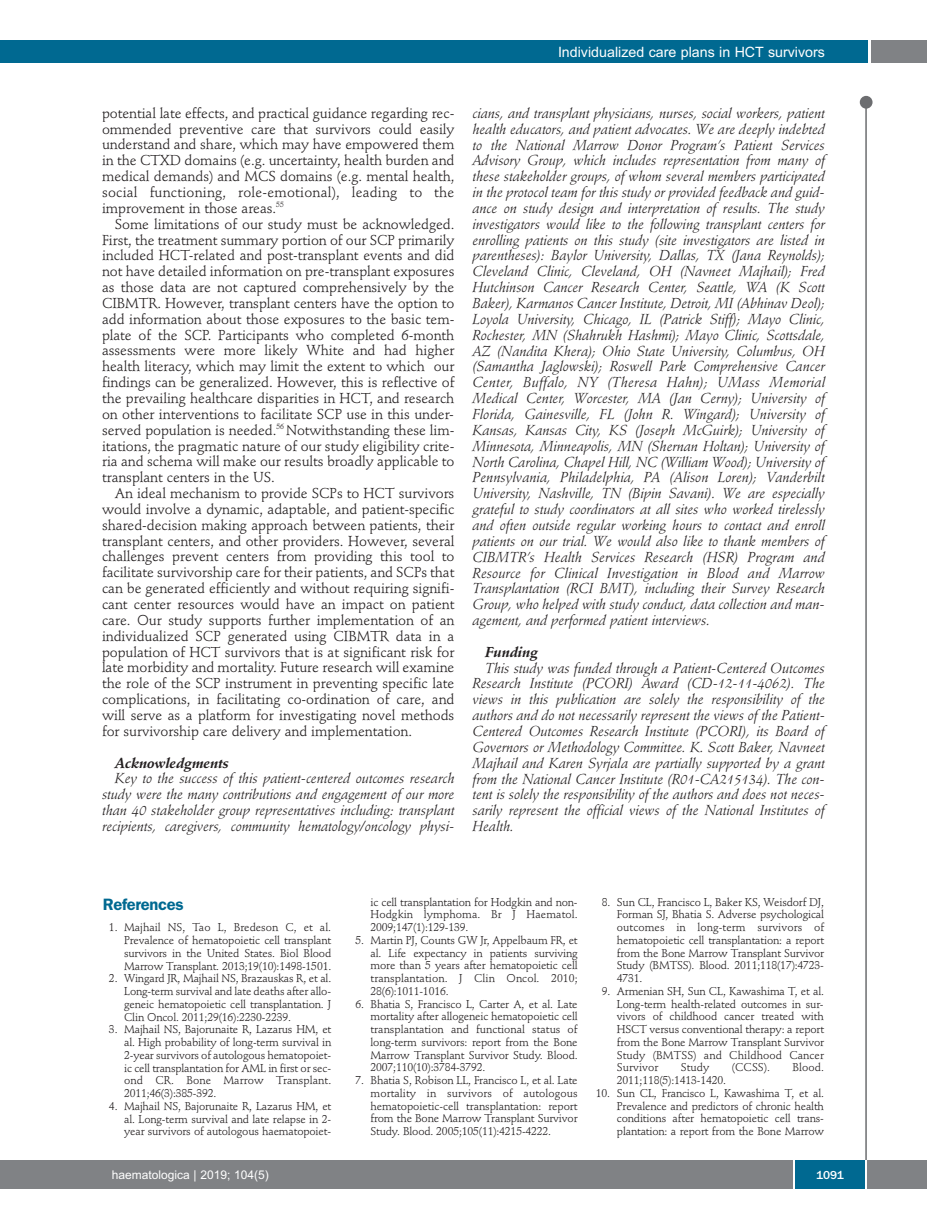
<style>
.page{position:relative;width:927px;height:1225px;background:#fff}
.page>*{position:absolute;margin:0;border:0;box-sizing:border-box;transform-origin:0 0}
.t1{font:600 16.5px "Franklin Gothic";letter-spacing:-.015em;color:#006991}
.t2{font:italic 14.25px/15.9px "Stempel Schneidler";letter-spacing:-.005em;color:#231f20;text-align:justify}
.t3{font:14.25px/15.9px "Stempel Schneidler";letter-spacing:-.005em;color:#231f20;text-align:justify}
.t4{font:14.25px "Arial";color:#fff}
.t5{font:italic 700 14.25px "Stempel Schneidler";letter-spacing:-.005em;color:#231f20}
.t6{font:12px "Arial";color:#fff}
.t7{font:500 12px "Franklin Gothic";color:#fff}
.t8{font:11.25px/12.8px "Stempel Schneidler";letter-spacing:-.015em;color:#231f20;text-align:justify}
</style>
<div class="page">
<div style="left:860px;top:96px;width:12px;height:13px;background:#6c6d70;border-radius:50%"></div>
<hr style="left:865px;top:98px;width:2px;height:1062px;background:#6c6d70">
<div style="left:871px;top:40px;width:56px;height:22px;background:#808285"></div>
<div style="left:18px;top:40px;width:849px;height:22px;background:#006991"></div>
<div style="left:17px;top:1160px;width:910px;height:28px;background:#808285"></div>
<div style="left:795px;top:1160px;width:70px;height:28px;background:#006991"></div>
<hr style="left:793px;top:1160px;width:2px;height:28px;background:#fff">
<hr style="left:865px;top:1160px;width:2px;height:28px;background:#fff">
<div style="left:0;top:40px;width:19px;height:22px;background:#006991"></div>
<div style="left:0;top:1160px;width:18px;height:28px;background:#808285"></div>
<p class="t4" style="left:558px;top:44px;width:269px">Individualized care plans in HCT survivors</p>
<p class="t3" style="left:102px;top:106px;width:354px">potential late effects, and practical guidance regarding rec&shy;ommended preventive care that survivors could easily understand and share, which may have empowered them in the CTXD domains (e.g. uncertainty, health burden and medical demands) and MCS domains (e.g. mental health, social functioning, role-emotional), leading to the improvement in those areas.<sup>55</sup></p>
<p class="t3" style="left:102px;top:217px;width:354px;text-indent:13px">Some limitations of our study must be acknowledged.<br>First, the treatment summary portion of our SCP primarily included HCT-related and post-transplant events and did not have detailed information on pre-transplant exposures as those data are not captured comprehensively by the CIBMTR. However, transplant centers have the option to add information about those exposures to the basic tem&shy;plate of the SCP. Participants who completed 6-month assessments were more likely White and had higher health literacy, which may limit the extent to which our findings can be generalized. However, this is reflective of the prevailing healthcare disparities in HCT, and research on other interventions to facilitate SCP use in this under&shy;served population is needed.<sup>56</sup> Notwithstanding these lim&shy;itations, the pragmatic nature of our study eligibility crite&shy;ria and schema will make our results broadly applicable to transplant centers in the US.</p>
<p class="t3" style="left:102px;top:486px;width:354px;text-indent:13px">An ideal mechanism to provide SCPs to HCT survivors would involve a dynamic, adaptable, and patient-specific shared-decision making approach between patients, their transplant centers, and other providers. However, several challenges prevent centers from providing this tool to facilitate survivorship care for their patients, and SCPs that can be generated efficiently and without requiring signifi&shy;cant center resources would have an impact on patient care. Our study supports further implementation of an individualized SCP generated using CIBMTR data in a population of HCT survivors that is at significant risk for late morbidity and mortality. Future research will examine the role of the SCP instrument in preventing specific late complications, in facilitating co-ordination of care, and will serve as a platform for investigating novel methods for survivorship care delivery and implementation.</p>
<p class="t5" style="left:115px;top:756px;width:116px">Acknowledgments</p>
<p class="t2" style="left:102px;top:772px;width:354px;text-indent:13px">Key to the success of this patient-centered outcomes research study were the many contributions and engagement of our more than 40 stakeholder group representatives including: transplant recipients, caregivers, community hematology/oncology physi-</p>
<p class="t2" style="left:472px;top:106px;width:354px">cians, and transplant physicians, nurses, social workers, patient health educators, and patient advocates. We are deeply indebted to the National Marrow Donor Program’s Patient Services Advisory Group, which includes representation from many of these stakeholder groups, of whom several members participated in the protocol team for this study or provided feedback and guid&shy;ance on study design and interpretation of results. The study investigators would like to the following transplant centers for enrolling patients on this study (site investigators are listed in parentheses): Baylor University, Dallas, TX (Jana Reynolds); Cleveland Clinic, Cleveland, OH (Navneet Majhail); Fred Hutchinson Cancer Research Center, Seattle, WA (K Scott Baker), Karmanos Cancer Institute, Detroit, MI (Abhinav Deol); Loyola University, Chicago, IL (Patrick Stiff); Mayo Clinic, Rochester, MN (Shahrukh Hashmi); Mayo Clinic, Scottsdale, AZ (Nandita Khera); Ohio State University, Columbus, OH (Samantha Jaglowski); Roswell Park Comprehensive Cancer Center, Buffalo, NY (Theresa Hahn); UMass Memorial Medical Center, Worcester, MA (Jan Cerny); University of Florida, Gainesville, FL (John R. Wingard); University of Kansas, Kansas City, KS (Joseph McGuirk); University of Minnesota, Minneapolis, MN (Shernan Holtan); University of North Carolina, Chapel Hill, NC (William Wood); University of Pennsylvania, Philadelphia, PA (Alison Loren); Vanderbilt University, Nashville, TN (Bipin Savani). We are especially grateful to study coordinators at all sites who worked tirelessly and often outside regular working hours to contact and enroll patients on our trial. We would also like to thank members of CIBMTR’s Health Services Research (HSR) Program and Resource for Clinical Investigation in Blood and Marrow Transplantation (RCI BMT), including their Survey Research Group, who helped with study conduct, data collection and man&shy;agement, and performed patient interviews.</p>
<p class="t5" style="left:485px;top:646px;width:54px">Funding</p>
<p class="t2" style="left:472px;top:661px;width:354px;text-indent:13px">This study was funded through a Patient-Centered Outcomes Research Institute (PCORI) Award (CD-12-11-4062). The views in this publication are solely the responsibility of the authors and do not necessarily represent the views of the Patient-Centered Outcomes Research Institute (PCORI), its Board of Governors or Methodology Committee. K. Scott Baker, Navneet Majhail and Karen Syrjala are partially supported by a grant from the National Cancer Institute (R01-CA215134). The con&shy;tent is solely the responsibility of the authors and does not neces&shy;sarily represent the official views of the National Institutes of Health.</p>
<p class="t1" style="left:103px;top:898px;width:82px">References</p>
<p class="t8" style="left:124px;top:922px;width:209px;text-indent:-15px">1. Majhail NS, Tao L, Bredeson C, et al.<br>Prevalence of hematopoietic cell transplant survivors in the United States. Biol Blood Marrow Transplant. 2013;19(10):1498-1501.</p>
<p class="t8" style="left:124px;top:973px;width:209px;text-indent:-15px">2. Wingard JR, Majhail NS, Brazauskas R, et al.<br>Long-term survival and late deaths after allo&shy;geneic hematopoietic cell transplantation. J Clin Oncol. 2011;29(16):2230-2239.</p>
<p class="t8" style="left:124px;top:1024px;width:209px;text-indent:-15px">3. Majhail NS, Bajorunaite R, Lazarus HM, et al. High probability of long-term survival in 2-year survivors of autologous hematopoiet&shy;ic cell transplantation for AML in first or sec&shy;ond CR. Bone Marrow Transplant.<br>2011;46(3):385-392.</p>
<p class="t8" style="left:124px;top:1100px;width:209px;text-indent:-15px">4. Majhail NS, Bajorunaite R, Lazarus HM, et al. Long-term survival and late relapse in 2- year survivors of autologous haematopoiet-</p>
<p class="t8" style="left:371px;top:896px;width:209px">ic cell transplantation for Hodgkin and non-Hodgkin lymphoma. Br J Haematol.<br>2009;147(1):129-139.</p>
<p class="t8" style="left:371px;top:934px;width:209px;text-indent:-15px">5. Martin PJ, Counts GW Jr, Appelbaum FR, et al. Life expectancy in patients surviving more than 5 years after hematopoietic cell transplantation. J Clin Oncol. 2010; 28(6):1011-1016.</p>
<p class="t8" style="left:371px;top:998px;width:209px;text-indent:-15px">6. Bhatia S, Francisco L, Carter A, et al. Late mortality after allogeneic hematopoietic cell transplantation and functional status of long-term survivors: report from the Bone Marrow Transplant Survivor Study. Blood.<br>2007;110(10):3784-3792.</p>
<p class="t8" style="left:371px;top:1075px;width:209px;text-indent:-15px">7. Bhatia S, Robison LL, Francisco L, et al. Late mortality in survivors of autologous hematopoietic-cell transplantation: report from the Bone Marrow Transplant Survivor Study. Blood. 2005;105(11):4215-4222.</p>
<p class="t8" style="left:617px;top:896px;width:209px;text-indent:-15px">8. Sun CL, Francisco L, Baker KS, Weisdorf DJ, Forman SJ, Bhatia S. Adverse psychological outcomes in long-term survivors of hematopoietic cell transplantation: a report from the Bone Marrow Transplant Survivor Study (BMTSS). Blood. 2011;118(17):4723- 4731.</p>
<p class="t8" style="left:617px;top:985px;width:209px;text-indent:-15px">9. Armenian SH, Sun CL, Kawashima T, et al.<br>Long-term health-related outcomes in sur&shy;vivors of childhood cancer treated with HSCT versus conventional therapy: a report from the Bone Marrow Transplant Survivor Study (BMTSS) and Childhood Cancer Survivor</p>
<p class="t8" style="left:681px;top:1062px;width:30px">Study</p>
<p class="t8" style="left:732px;top:1062px;width:40px">(CCSS).</p>
<p class="t8" style="left:792px;top:1062px;width:33px">Blood.</p>
<p class="t8" style="left:617px;top:1075px;width:111px">2011;118(5):1413-1420.</p>
<p class="t8" style="left:617px;top:1087px;width:209px;text-indent:-21px">10. Sun CL, Francisco L, Kawashima T, et al.<br>Prevalence and predictors of chronic health conditions after hematopoietic cell trans&shy;plantation: a report from the Bone Marrow</p>
<p class="t6" style="left:112px;top:1167px;width:158px">haematologica | 2019; 104(5)</p>
<p class="t7" style="left:816px;top:1167px;width:29px">1091</p>
</div>
